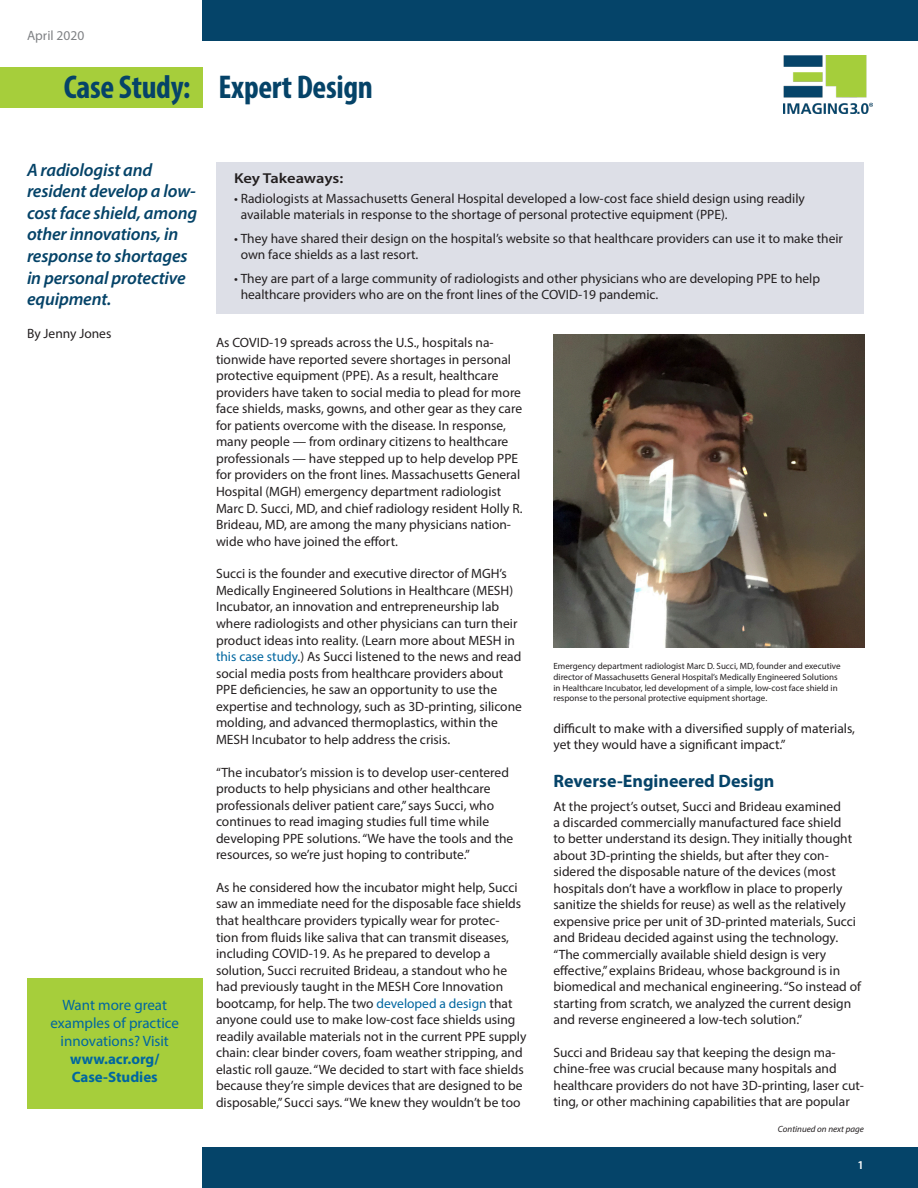
<style>
.page{position:relative;width:918px;height:1188px;background:#fff}
.page>*{position:absolute;margin:0;border:0;box-sizing:border-box;transform-origin:0 0}
.t1{font:700 condensed 33px "Myriad Pro";letter-spacing:-.01em;color:#054368}
.SubTitle{font:italic 600 18px/21.6px "Myriad Pro";letter-spacing:-.01em;color:#054368}
.Heading{font:700 18px "Myriad Pro";color:#054368}
.t2{font:15px/18px "Myriad Pro";color:#0066a0;text-align:center}
.t3{font:700 15px/18px "Myriad Pro";color:#0066a0}
.Takeaway_Header{font:600 14.4px "Myriad Pro";letter-spacing:-.01em;color:#231f20;scale:1.15 1}
.Body{font:13.5px/16.5px "Myriad Pro";color:#231f20}
.Takeaway{font:13.5px/16.4px "Myriad Pro";color:#231f20}
.author{font:13.5px "Myriad Pro";color:#231f20}
.t4{font:13.5px "Myriad Pro";color:#808285}
.t5{font:600 12px "Myriad Pro";color:#fff}
.Endnote{font:9px/10.8px "Myriad Pro";color:#231f20}
.Body-2{font:italic 9px "Myriad Pro";color:#231f20}
.s1{color:#0066a0}
</style>
<div class="page">
<div style="left:202px;top:0;width:716px;height:40px;background:#054469"></div>
<div style="left:0;top:68px;width:202px;height:40px;background:#a6ce3b"></div>
<div style="left:202px;top:1148px;width:716px;height:40px;background:#054469"></div>
<img style="left:784px;top:55px;width:88px;height:59px">
<div style="left:27px;top:978px;width:175px;height:131px;background:#a6ce3b"></div>
<div style="left:216px;top:162px;width:648px;height:151px;background:#dddfe7"></div>
<img style="left:554px;top:335px;width:310px;height:313px">
<p class="t4" style="left:27px;top:28px;width:59px">April 2020</p>
<h1 class="t1" style="left:64px;top:67px;width:311px">Case Study: Expert Design</h1>
<p class="SubTitle" style="left:27px;top:158px;width:172px">A radiologist and resident develop a low&shy;cost face shield, among other innovations, in response to shortages in personal protective equipment.</p>
<p class="author" style="left:27px;top:325px;width:86px">By Jenny Jones</p>
<p class="t2" style="left:50px;top:995px;width:130px">Want more great examples of practice innovations? Visit</p>
<p class="t3" style="left:70px;top:1049px;width:91px">www.acr.org/<br>Case-Studies</p>
<p class="Takeaway_Header" style="left:234px;top:169px;width:96px">Key Takeaways:</p>
<p class="Takeaway" style="left:241px;top:190px;width:566px;text-indent:-7px">• Radiologists at Massachusetts General Hospital developed a low-cost face shield design using readily available materials in response to the shortage of personal protective equipment (PPE).</p>
<p class="Takeaway" style="left:241px;top:230px;width:604px;text-indent:-7px">• They have shared their design on the hospital’s website so that healthcare providers can use it to make their own face shields as a last resort.</p>
<p class="Takeaway" style="left:241px;top:270px;width:581px;text-indent:-7px">• They are part of a large community of radiologists and other physicians who are developing PPE to help healthcare providers who are on the front lines of the COVID-19 pandemic.</p>
<p class="Body" style="left:216px;top:334px;width:308px">As COVID-19 spreads across the U.S., hospitals na&shy;tionwide have reported severe shortages in personal protective equipment (PPE). As a result, healthcare providers have taken to social media to plead for more face shields, masks, gowns, and other gear as they care for patients overcome with the disease. In response, many people — from ordinary citizens to healthcare professionals — have stepped up to help develop PPE for providers on the front lines. Massachusetts General Hospital (MGH) emergency department radiologist Marc D. Succi, MD, and chief radiology resident Holly R.<br>Brideau, MD, are among the many physicians nation&shy;wide who have joined the effort.</p>
<p class="Body" style="left:216px;top:565px;width:307px">Succi is the founder and executive director of MGH’s Medically Engineered Solutions in Healthcare (MESH)<br>Incubator, an innovation and entrepreneurship lab where radiologists and other physicians can turn their product ideas into reality. (Learn more about MESH in <span class="s1">this case study</span>.) As Succi listened to the news and read social media posts from healthcare providers about PPE deficiencies, he saw an opportunity to use the expertise and technology, such as 3D-printing, silicone molding, and advanced thermoplastics, within the MESH Incubator to help address the crisis.</p>
<p class="Body" style="left:216px;top:764px;width:299px">“The incubator’s mission is to develop user-centered products to help physicians and other healthcare professionals deliver patient care,” says Succi, who continues to read imaging studies full time while developing PPE solutions. “We have the tools and the resources, so we’re just hoping to contribute.”</p>
<p class="Body" style="left:216px;top:879px;width:312px">As he considered how the incubator might help, Succi saw an immediate need for the disposable face shields that healthcare providers typically wear for protec-<br>tion from fluids like saliva that can transmit diseases, including COVID-19. As he prepared to develop a solution, Succi recruited Brideau, a standout who he had previously taught in the MESH Core Innovation bootcamp, for help. The two <span class="s1">developed a design</span> that anyone could use to make low-cost face shields using readily available materials not in the current PPE supply chain: clear binder covers, foam weather stripping, and elastic roll gauze. “We decided to start with face shields because they’re simple devices that are designed to be disposable,” Succi says. “We knew they wouldn’t be too</p>
<p class="Endnote" style="left:554px;top:660px;width:289px">Emergency department radiologist Marc D. Succi, MD, founder and executive director of Massachusetts General Hospital’s Medically Engineered Solutions in Healthcare Incubator, led development of a simple, low-cost face shield in response to the personal protective equipment shortage.</p>
<p class="Body" style="left:554px;top:720px;width:303px">difficult to make with a diversified supply of materials, yet they would have a significant impact.”</p>
<p class="Heading" style="left:554px;top:770px;width:222px">Reverse-Engineered Design</p>
<p class="Body" style="left:554px;top:798px;width:309px">At the project’s outset, Succi and Brideau examined<br>a discarded commercially manufactured face shield<br>to better understand its design. They initially thought about 3D-printing the shields, but after they con&shy;sidered the disposable nature of the devices (most hospitals don’t have a workflow in place to properly sanitize the shields for reuse) as well as the relatively expensive price per unit of 3D-printed materials, Succi and Brideau decided against using the technology. “The commercially available shield design is very effective,” explains Brideau, whose background is in biomedical and mechanical engineering. “So instead of starting from scratch, we analyzed the current design and reverse engineered a low-tech solution.”</p>
<p class="Body" style="left:554px;top:1044px;width:312px">Succi and Brideau say that keeping the design ma&shy;chine-free was crucial because many hospitals and healthcare providers do not have 3D-printing, laser cut&shy;ting, or other machining capabilities that are popular</p>
<p class="Body-2" style="left:778px;top:1123px;width:88px">Continued on next page</p>
<p class="t5" style="left:858px;top:1157px;width:8px">1</p>
</div>
